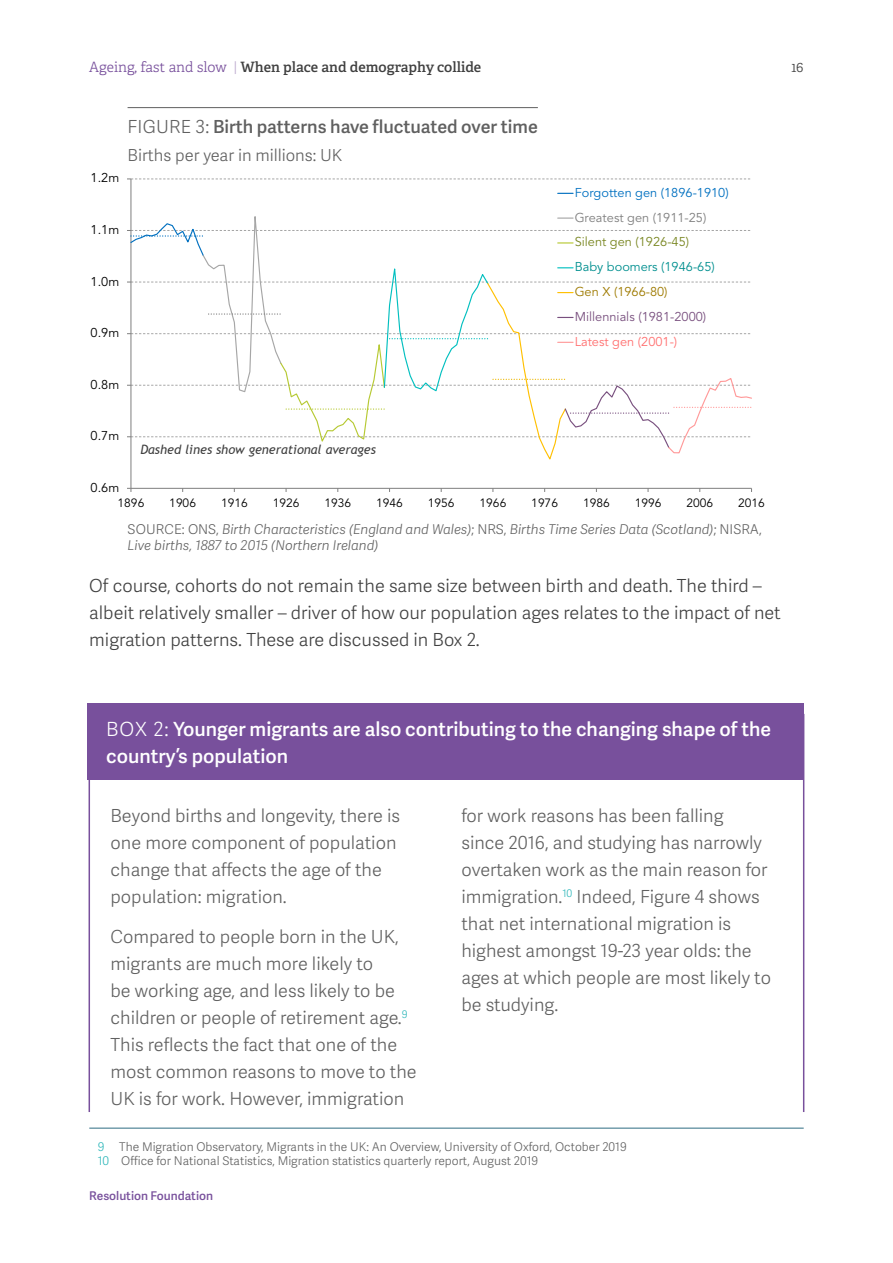
<style>
.page{position:relative;width:893px;height:1263px;background:#fff}
.page>*{position:absolute;margin:0;border:0;box-sizing:border-box;transform-origin:0 0}
.t1{font:19.5px/27px "Adelle Sans Sb";color:#fff}
.t2{font:18px/27px "Adelle Sans Lt";color:#606060}
.t3{font:18px/27px "Adelle Sans Lt";color:#404040}
.t4{font:18px "Adelle Sans Sb";color:#606060}
.t5{font:16.5px "Adelle Sans Lt";color:#606060}
.t6{font:600 14.25px "Adelle";color:#404040}
.t7{font:300 14.25px "Adelle";color:#404040}
.t8{font:italic 13.5px/16.2px "Adelle Sans Lt";color:#606060}
.t9{font:italic 12.75px "Trebuchet MS";color:#404040}
.t10{font:12.75px "Avenir LT Std";color:#000}
.t11{font:12.75px "Avenir LT Std";color:#0070c0}
.t12{font:12.75px "Avenir LT Std";color:#784f7e}
.t13{font:12.75px "Avenir LT Std";color:#7f7f7f}
.t14{font:12.75px "Avenir LT Std";color:#008f8f}
.t15{font:12.75px "Avenir LT Std";color:#798621}
.t16{font:12.75px "Avenir LT Std";color:#ff7070}
.t17{font:12.75px "Avenir LT Std";color:#9e7a00}
.t18{font:12px/14.4px "Adelle Sans Lt";color:#606060}
.t19{font:12px "Avenir LT Std";letter-spacing:.005em;color:#000}
.t20{font:12px "Adelle Sans Sb";color:#78509c}
.s1{font-weight:300;color:#78509c}
.s2{font-family:"Adelle Sans Lt";font-weight:400;color:#bba8cd}
.s3{font-family:"Adelle Sans Lt"}
.s4{font-style:normal}
.s5{color:#2cb6b9}
</style>
<div class="page">
<div style="left:87px;top:703px;width:716px;height:77px;background:#78509c"></div>
<hr style="left:128px;top:107px;width:410px;height:1px;background:#606060">
<hr style="left:89px;top:1128px;width:715px;height:1px;background:#2e6c83">
<div style="left:89px;top:714px;width:715px;height:399px;border:2px solid #78509c"></div>
<hr style="left:131px;top:179px;width:1px;height:309px;background:#7f7f7f">
<svg style="left:127px;top:179px;width:623px;height:1px"></svg>
<hr style="left:131px;top:488px;width:620px;height:1px;background:#7f7f7f">
<svg style="left:127px;top:193px;width:625px;height:269px"></svg>
<p class="t6" style="left:89px;top:58px;width:394px"><span class="s1">Ageing, fast and slow</span> <span class="s2">|</span> When place and demography collide</p>
<p class="t7" style="left:791px;top:59px;width:14px">16</p>
<p class="t10" style="left:91px;top:171px;width:30px">1.2m</p>
<p class="t4" style="left:128px;top:114px;width:412px"><span class="s3">FIGURE 3:</span> Birth patterns have fluctuated over time</p>
<p class="t5" style="left:128px;top:144px;width:216px">Births per year in millions: UK</p>
<p class="t10" style="left:91px;top:222px;width:30px">1.1m</p>
<p class="t10" style="left:91px;top:274px;width:30px">1.0m</p>
<p class="t10" style="left:91px;top:325px;width:30px">0.9m</p>
<p class="t10" style="left:91px;top:377px;width:30px">0.8m</p>
<p class="t10" style="left:91px;top:428px;width:30px">0.7m</p>
<p class="t10" style="left:91px;top:480px;width:30px">0.6m</p>
<p class="t9" style="left:140px;top:442px;width:237px">Dashed lines show generational averages</p>
<p class="t11" style="left:575px;top:185px;width:156px">Forgotten gen (1896-1910)</p>
<p class="t13" style="left:575px;top:210px;width:133px">Greatest gen (1911-25)</p>
<p class="t15" style="left:575px;top:235px;width:116px">Silent gen (1926-45)</p>
<p class="t14" style="left:575px;top:259px;width:142px">Baby boomers (1946-65)</p>
<p class="t17" style="left:575px;top:284px;width:94px">Gen X (1966-80)</p>
<p class="t12" style="left:575px;top:309px;width:133px">Millennials (1981-2000)</p>
<p class="t16" style="left:575px;top:334px;width:104px">Latest gen (2001-)</p>
<p class="t19" style="left:118px;top:496px;width:28px">1896</p>
<p class="t19" style="left:169px;top:496px;width:28px">1906</p>
<p class="t19" style="left:221px;top:496px;width:28px">1916</p>
<p class="t19" style="left:273px;top:496px;width:28px">1926</p>
<p class="t19" style="left:324px;top:496px;width:28px">1936</p>
<p class="t19" style="left:376px;top:496px;width:28px">1946</p>
<p class="t19" style="left:428px;top:496px;width:28px">1956</p>
<p class="t19" style="left:480px;top:496px;width:28px">1966</p>
<p class="t19" style="left:531px;top:496px;width:28px">1976</p>
<p class="t19" style="left:583px;top:496px;width:28px">1986</p>
<p class="t19" style="left:635px;top:496px;width:28px">1996</p>
<p class="t19" style="left:686px;top:496px;width:28px">2006</p>
<p class="t19" style="left:738px;top:496px;width:28px">2016</p>
<p class="t8" style="left:128px;top:520px;width:636px"><span class="s4">SOURCE: ONS,</span> Birth Characteristics (England and Wales)<span class="s4">; NRS,</span> Births Time Series Data (Scotland)<span class="s4">; NISRA,<br></span>Live births, 1887 to 2015 (Northern Ireland)</p>
<p class="t3" style="left:89px;top:572px;width:693px">Of course, cohorts do not remain the same size between birth and death. The third – albeit relatively smaller – driver of how our population ages relates to the impact of net migration patterns. These are discussed in Box 2.</p>
<p class="t1" style="left:106px;top:715px;width:666px"><span class="s3">BOX 2:</span> Younger migrants are also contributing to the changing shape of the country’s population</p>
<p class="t2" style="left:111px;top:801px;width:291px">Beyond births and longevity, there is one more component of population change that affects the age of the population: migration.</p>
<p class="t2" style="left:111px;top:923px;width:308px">Compared to people born in the UK, migrants are much more likely to<br>be working age, and less likely to be children or people of retirement age.<sup>9<br></sup>This reflects the fact that one of the most common reasons to move to the UK is for work. However, immigration</p>
<p class="t2" style="left:461px;top:801px;width:311px">for work reasons has been falling since 2016, and studying has narrowly overtaken work as the main reason for immigration.<sup>10</sup> Indeed, Figure 4 shows that net international migration is highest amongst 19-23 year olds: the ages at which people are most likely to be studying.</p>
<p class="t18" style="left:98px;top:1139px;width:530px"><span class="s5">9</span> The Migration Observatory, Migrants in the UK: An Overview, University of Oxford, October 2019<br><span class="s5">10</span> Office for National Statistics, Migration statistics quarterly report, August 2019</p>
<p class="t20" style="left:89px;top:1187px;width:125px">Resolution Foundation</p>
</div>
